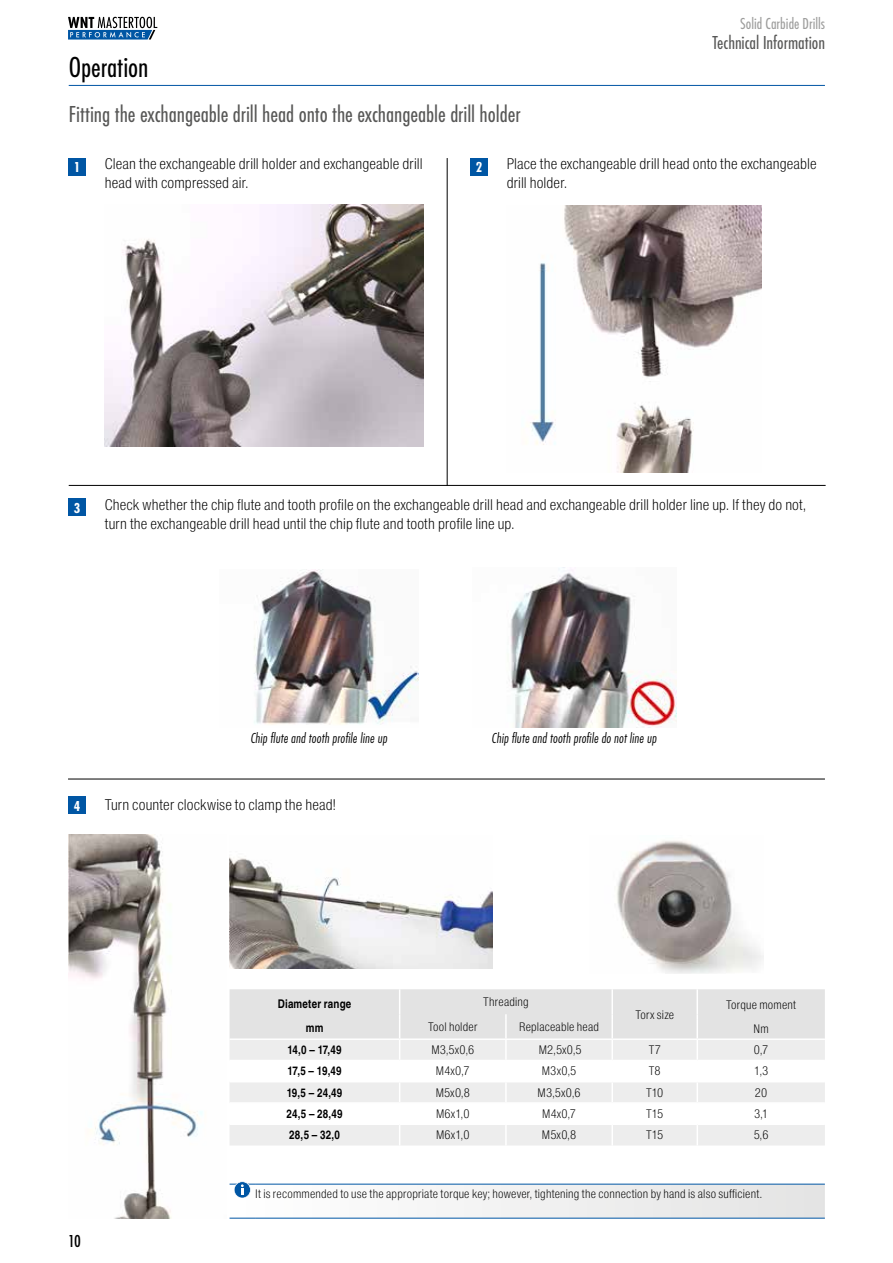
<style>
.page{position:relative;width:893px;height:1263px;background:#fff}
.page>*{position:absolute;margin:0;border:0;box-sizing:border-box;transform-origin:0 0}
.t1{font:30px "Futura TCE Boo Con";color:#000}
.t2{font:24px "Futura TCE Boo Con";letter-spacing:-.005em;color:#575756}
.t3{font:19.5px "Futura TCE Boo Con";letter-spacing:-.005em;color:#575756}
.t4{font:18px "Futura TCE Med Con";color:#000}
.t5{font:16.5px "Futura TCE Boo Con";color:#9d9d9c}
.t6{font:300 15px/19.5px "Nimbus Sans WNT Cond";letter-spacing:.005em;color:#000}
.t7{font:15px "Futura TCE Lig Con Obl";letter-spacing:.005em;color:#000}
.t8{font:15px "Futura TCE Bol Con";color:#fff}
.t9{font:300 12px "Nimbus Sans WNT Cond";letter-spacing:.015em;color:#000}
.t10{font:700 12px "Nimbus Sans WNT Cond";letter-spacing:.015em;color:#000}
</style>
<div class="page">
<svg style="left:68px;top:17px;width:89px;height:23px"></svg>
<hr style="left:69px;top:85px;width:756px;height:1px;background:#0056a4">
<img style="left:105px;top:205px;width:319px;height:241px">
<img style="left:530px;top:205px;width:231px;height:267px">
<img style="left:254px;top:569px;width:164px;height:156px">
<img style="left:69px;top:835px;width:134px;height:383px">
<img style="left:509px;top:567px;width:168px;height:161px">
<img style="left:617px;top:840px;width:147px;height:134px">
<div style="left:69px;top:158px;width:17px;height:17px;background:#0056a4"></div>
<div style="left:471px;top:158px;width:17px;height:17px;background:#0056a4"></div>
<div style="left:69px;top:499px;width:17px;height:17px;background:#0056a4"></div>
<div style="left:69px;top:796px;width:17px;height:17px;background:#0056a4"></div>
<hr style="left:447px;top:158px;width:1px;height:328px;background:#000">
<hr style="left:69px;top:485px;width:757px;height:1px;background:#000">
<hr style="left:68px;top:779px;width:757px;height:1px;background:#000">
<svg style="left:230px;top:989px;width:595px;height:156px"></svg>
<hr style="left:230px;top:1060px;width:170px;height:1px;background:#fff">
<hr style="left:400px;top:1060px;width:106px;height:1px;background:#fff">
<hr style="left:506px;top:1060px;width:106px;height:1px;background:#fff">
<hr style="left:612px;top:1060px;width:85px;height:1px;background:#fff">
<hr style="left:697px;top:1060px;width:128px;height:1px;background:#fff">
<hr style="left:230px;top:1081px;width:170px;height:1px;background:#fff">
<hr style="left:400px;top:1081px;width:106px;height:1px;background:#fff">
<hr style="left:506px;top:1081px;width:106px;height:1px;background:#fff">
<hr style="left:612px;top:1081px;width:85px;height:1px;background:#fff">
<hr style="left:697px;top:1081px;width:128px;height:1px;background:#fff">
<hr style="left:230px;top:1102px;width:170px;height:2px;background:#fff">
<hr style="left:400px;top:1102px;width:106px;height:2px;background:#fff">
<hr style="left:506px;top:1102px;width:106px;height:2px;background:#fff">
<hr style="left:612px;top:1102px;width:85px;height:2px;background:#fff">
<hr style="left:697px;top:1102px;width:128px;height:2px;background:#fff">
<hr style="left:230px;top:1123px;width:170px;height:2px;background:#fff">
<hr style="left:400px;top:1123px;width:106px;height:2px;background:#fff">
<hr style="left:506px;top:1123px;width:106px;height:2px;background:#fff">
<hr style="left:612px;top:1123px;width:85px;height:2px;background:#fff">
<hr style="left:697px;top:1123px;width:128px;height:2px;background:#fff">
<hr style="left:230px;top:1038px;width:170px;height:2px;background:#fff">
<hr style="left:400px;top:1038px;width:106px;height:2px;background:#fff">
<hr style="left:506px;top:1038px;width:106px;height:2px;background:#fff">
<hr style="left:612px;top:1038px;width:85px;height:2px;background:#fff">
<hr style="left:697px;top:1038px;width:128px;height:2px;background:#fff">
<img style="left:230px;top:858px;width:263px;height:111px">
<svg style="left:230px;top:1181px;width:595px;height:38px"></svg>
<p class="t5" style="left:740px;top:15px;width:87px">Solid Carbide Drills</p>
<h3 class="t3" style="left:712px;top:31px;width:114px">Technical Information</h3>
<h1 class="t1" style="left:69px;top:50px;width:81px">Operation</h1>
<h2 class="t2" style="left:69px;top:101px;width:453px">Fitting the exchangeable drill head onto the exchangeable drill holder</h2>
<p class="t6" style="left:105px;top:154px;width:319px">Clean the exchangeable drill holder and exchangeable drill head with compressed air.</p>
<p class="t6" style="left:507px;top:154px;width:312px">Place the exchangeable drill head onto the exchangeable drill holder.</p>
<p class="t8" style="left:74px;top:158px;width:8px">1</p>
<p class="t8" style="left:476px;top:158px;width:8px">2</p>
<p class="t8" style="left:74px;top:499px;width:8px">3</p>
<p class="t6" style="left:105px;top:495px;width:703px">Check whether the chip flute and tooth profile on the exchangeable drill head and exchangeable drill holder line up. If they do not, turn the exchangeable drill head until the chip flute and tooth profile line up.</p>
<p class="t8" style="left:74px;top:797px;width:8px">4</p>
<p class="t7" style="left:251px;top:729px;width:138px">Chip flute and tooth profile line up</p>
<p class="t7" style="left:492px;top:729px;width:166px">Chip flute and tooth profile do not line up</p>
<p class="t6" style="left:105px;top:795px;width:232px">Turn counter clockwise to clamp the head!</p>
<p class="t4" style="left:68px;top:1231px;width:14px">10</p>
<p class="t10" style="left:278px;top:997px;width:75px">Diameter range</p>
<p class="t9" style="left:483px;top:995px;width:47px">Threading</p>
<p class="t9" style="left:635px;top:1007px;width:40px">Torx size</p>
<p class="t9" style="left:726px;top:997px;width:72px">Torque moment</p>
<p class="t10" style="left:306px;top:1020px;width:19px">mm</p>
<p class="t9" style="left:428px;top:1020px;width:51px">Tool holder</p>
<p class="t9" style="left:519px;top:1020px;width:81px">Replaceable head</p>
<p class="t9" style="left:753px;top:1022px;width:17px">Nm</p>
<p class="t10" style="left:287px;top:1042px;width:56px">14,0 – 17,49</p>
<p class="t9" style="left:431px;top:1043px;width:44px">M3,5x0,6</p>
<p class="t9" style="left:539px;top:1043px;width:44px">M2,5x0,5</p>
<p class="t9" style="left:649px;top:1043px;width:14px">T7</p>
<p class="t9" style="left:754px;top:1043px;width:16px">0,7</p>
<p class="t10" style="left:287px;top:1064px;width:56px">17,5 – 19,49</p>
<p class="t9" style="left:436px;top:1064px;width:35px">M4x0,7</p>
<p class="t9" style="left:542px;top:1064px;width:36px">M3x0,5</p>
<p class="t9" style="left:649px;top:1064px;width:13px">T8</p>
<p class="t9" style="left:754px;top:1064px;width:16px">1,3</p>
<p class="t10" style="left:287px;top:1085px;width:57px">19,5 – 24,49</p>
<p class="t9" style="left:436px;top:1085px;width:36px">M5x0,8</p>
<p class="t9" style="left:538px;top:1085px;width:44px">M3,5x0,6</p>
<p class="t9" style="left:646px;top:1085px;width:19px">T10</p>
<p class="t9" style="left:755px;top:1085px;width:14px">20</p>
<p class="t10" style="left:286px;top:1106px;width:58px">24,5 – 28,49</p>
<p class="t9" style="left:436px;top:1106px;width:35px">M6x1,0</p>
<p class="t9" style="left:542px;top:1106px;width:35px">M4x0,7</p>
<p class="t9" style="left:646px;top:1106px;width:19px">T15</p>
<p class="t9" style="left:754px;top:1106px;width:15px">3,1</p>
<p class="t10" style="left:289px;top:1127px;width:52px">28,5 – 32,0</p>
<p class="t9" style="left:436px;top:1128px;width:35px">M6x1,0</p>
<p class="t9" style="left:542px;top:1128px;width:36px">M5x0,8</p>
<p class="t9" style="left:646px;top:1128px;width:19px">T15</p>
<p class="t9" style="left:754px;top:1128px;width:16px">5,6</p>
<p class="t9" style="left:255px;top:1187px;width:508px">It is recommended to use the appropriate torque key; however, tightening the connection by hand is also sufficient.</p>
</div>
